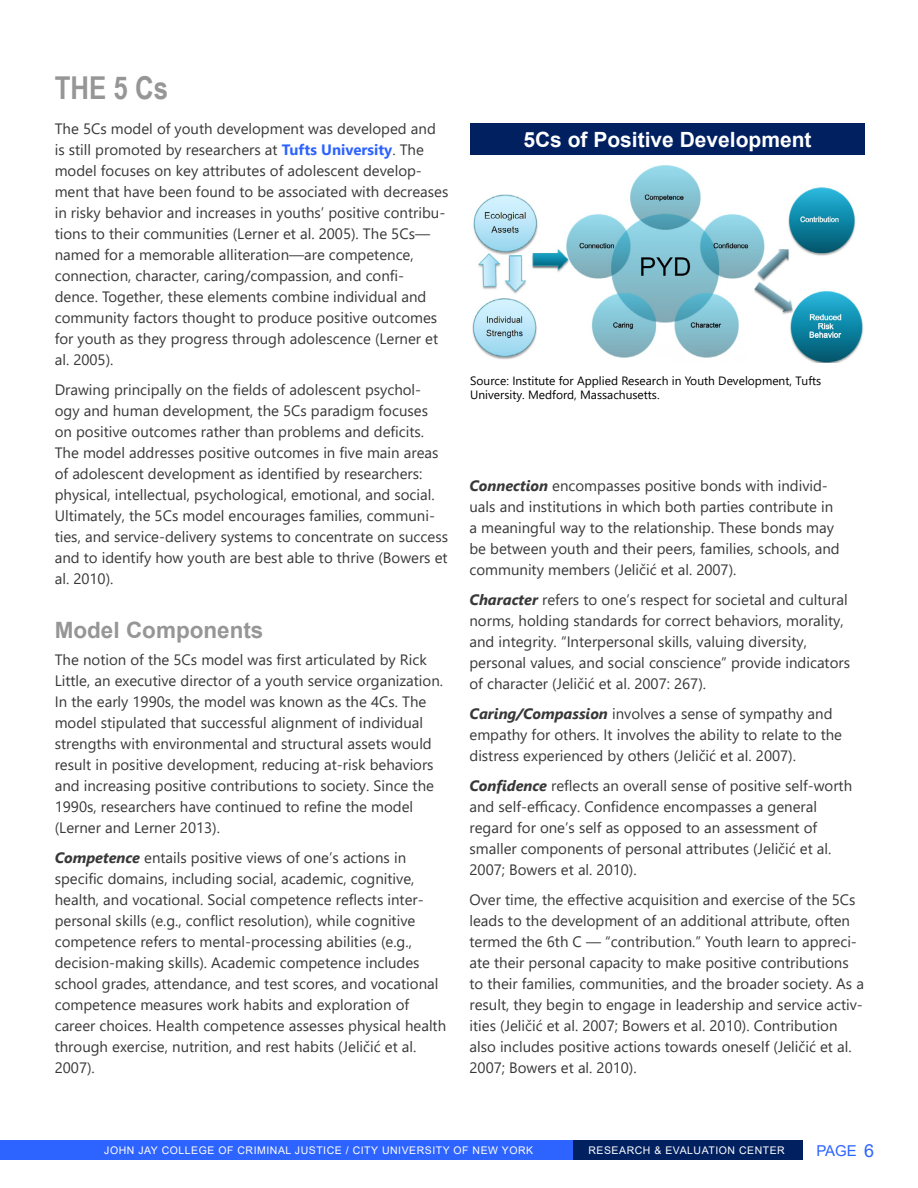
<style>
.page{position:relative;width:918px;height:1188px;background:#fff}
.page>*{position:absolute;margin:0;border:0;box-sizing:border-box;transform-origin:0 0}
.t1{font:700 31.5px "Arial Narrow";color:#969696}
.t2{font:700 22.5px "Arial";color:#969696}
.t3{font:700 21px "Arial";color:#fff}
.t4{font:15px/21px "Segoe UI";color:#383839}
.t5{font:15px "Arial";color:#2d63ff}
.t6{font:12px/13.5px "Segoe UI";color:#000}
.t7{font:10.5px "Arial";letter-spacing:.05em;color:#fff}
.s1{font-weight:700;color:#2d63ff}
.s2{font-weight:700;font-style:italic}
.s3{font-size:18px}
</style>
<div class="page">
<div style="left:0;top:1141px;width:574px;height:19px;background:#2d63ff"></div>
<div style="left:574px;top:1141px;width:229px;height:19px;background:#002060"></div>
<div style="left:470px;top:124px;width:395px;height:31px;background:#002060"></div>
<img style="left:472px;top:165px;width:392px;height:197px">
<h1 class="t1" style="left:55px;top:64px;width:115px">THE 5 Cs</h1>
<p class="t4" style="left:55px;top:118px;width:395px">The 5Cs model of youth development was developed and is still promoted by researchers at <span class="s1">Tufts University</span>. The model focuses on key attributes of adolescent develop&shy;ment that have been found to be associated with decreases in risky behavior and increases in youths’ positive contribu&shy;tions to their communities (Lerner et al. 2005). The 5Cs— named for a memorable alliteration—are competence, connection, character, caring/compassion, and confi&shy;dence. Together, these elements combine individual and community factors thought to produce positive outcomes for youth as they progress through adolescence (Lerner et al. 2005).</p>
<p class="t4" style="left:55px;top:379px;width:395px">Drawing principally on the fields of adolescent psychol&shy;ogy and human development, the 5Cs paradigm focuses on positive outcomes rather than problems and deficits.<br>The model addresses positive outcomes in five main areas of adolescent development as identified by researchers: physical, intellectual, psychological, emotional, and social.<br>Ultimately, the 5Cs model encourages families, communi&shy;ties, and service-delivery systems to concentrate on success and to identify how youth are best able to thrive (Bowers et al. 2010).</p>
<h2 class="t2" style="left:55px;top:614px;width:210px">Model Components</h2>
<p class="t4" style="left:55px;top:649px;width:390px">The notion of the 5Cs model was first articulated by Rick Little, an executive director of a youth service organization.<br>In the early 1990s, the model was known as the 4Cs. The model stipulated that successful alignment of individual strengths with environmental and structural assets would result in positive development, reducing at-risk behaviors and increasing positive contributions to society. Since the 1990s, researchers have continued to refine the model (Lerner and Lerner 2013).</p>
<p class="t4" style="left:55px;top:847px;width:393px"><span class="s2">Competence</span> entails positive views of one’s actions in specific domains, including social, academic, cognitive, health, and vocational. Social competence reflects inter&shy;personal skills (e.g., conflict resolution), while cognitive competence refers to mental-processing abilities (e.g., decision-making skills). Academic competence includes school grades, attendance, and test scores, and vocational competence measures work habits and exploration of career choices. Health competence assesses physical health through exercise, nutrition, and rest habits (Jeličić et al.<br>2007).</p>
<h3 class="t3" style="left:523px;top:125px;width:290px">5Cs of Positive Development</h3>
<p class="t6" style="left:470px;top:374px;width:353px">Source: Institute for Applied Research in Youth Development, Tufts<br>University. Medford, Massachusetts.</p>
<p class="t4" style="left:470px;top:475px;width:372px"><span class="s2">Connection</span> encompasses positive bonds with individ&shy;uals and institutions in which both parties contribute in a meaningful way to the relationship. These bonds may be between youth and their peers, families, schools, and community members (Jeličić et al. 2007).</p>
<p class="t4" style="left:470px;top:589px;width:382px"><span class="s2">Character</span> refers to one’s respect for societal and cultural norms, holding standards for correct behaviors, morality, and integrity. “Interpersonal skills, valuing diversity, personal values, and social conscience” provide indicators of character (Jeličić et al. 2007: 267).</p>
<p class="t4" style="left:470px;top:703px;width:374px"><span class="s2">Caring/Compassion</span> involves a sense of sympathy and empathy for others. It involves the ability to relate to the distress experienced by others (Jeličić et al. 2007).</p>
<p class="t4" style="left:470px;top:775px;width:384px"><span class="s2">Confidence</span> reflects an overall sense of positive self-worth and self-efficacy. Confidence encompasses a general regard for one’s self as opposed to an assessment of smaller components of personal attributes (Jeličić et al.<br>2007; Bowers et al. 2010).</p>
<p class="t4" style="left:470px;top:889px;width:396px">Over time, the effective acquisition and exercise of the 5Cs leads to the development of an additional attribute, often termed the 6th C — “contribution.” Youth learn to appreci&shy;ate their personal capacity to make positive contributions to their families, communities, and the broader society. As a result, they begin to engage in leadership and service activ&shy;ities (Jeličić et al. 2007; Bowers et al. 2010). Contribution also includes positive actions towards oneself (Jeličić et al.<br>2007; Bowers et al. 2010).</p>
<p class="t7" style="left:104px;top:1143px;width:430px">JOHN JAY COLLEGE OF CRIMINAL JUSTICE / CITY UNIVERSITY OF NEW YORK</p>
<p class="t7" style="left:588px;top:1143px;width:198px">RESEARCH &amp; EVALUATION CENTER</p>
<p class="t5" style="left:816px;top:1141px;width:59px">PAGE <span class="s3">6</span></p>
</div>
